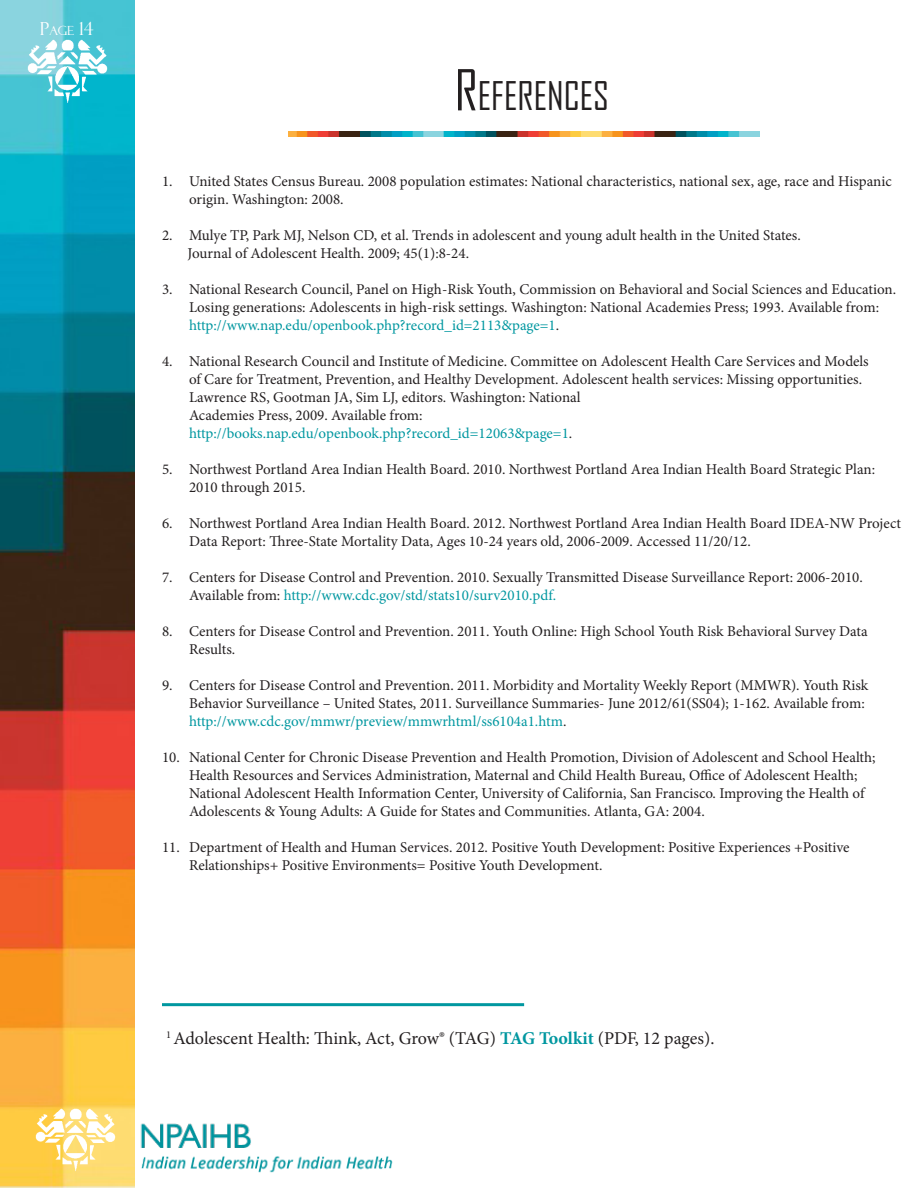
<style>
.page{position:relative;width:918px;height:1188px;background:#fff}
.page>*{position:absolute;margin:0;border:0;box-sizing:border-box;transform-origin:0 0}
.t1{font:37.8px "Agency FB";color:#231f20}
.t2{font:18px "Minion Pro";letter-spacing:-.025em;color:#231f20}
.t3{font:15px/18px "Minion Pro";color:#231f20}
.t4{font:12.6px "Felix Titling";color:#fff}
.s1{font-size:18px}
.s2{font-size:54px}
.s3{color:#0097a0}
.s4{font-weight:700;color:#0097a0}
</style>
<div class="page">
<img style="left:140px;top:1123px;width:253px;height:50px">
<img style="left:0;top:1px;width:135px;height:1187px">
<img style="left:23px;top:35px;width:89px;height:74px">
<img style="left:31px;top:1103px;width:90px;height:75px">
<img style="left:289px;top:131px;width:470px;height:6px">
<hr style="left:162px;top:1003px;width:362px;height:3px;background:#0097a0">
<p class="t4" style="left:40px;top:23px;width:55px"><span class="s1">P</span>age <span class="s1">14</span></p>
<h1 class="t1" style="left:455px;top:73px;width:156px"><span class="s2">R</span>EFERENCES</h1>
<p class="t3" style="left:189px;top:173px;width:704px;text-indent:-27px">1. United States Census Bureau. 2008 population estimates: National characteristics, national sex, age, race and Hispanic origin. Washington: 2008.</p>
<p class="t3" style="left:188px;top:227px;width:615px;text-indent:-26px">2. Mulye TP, Park MJ, Nelson CD, et al. Trends in adolescent and young adult health in the United States.<br>Journal of Adolescent Health. 2009; 45(1):8-24.</p>
<p class="t3" style="left:189px;top:281px;width:709px;text-indent:-27px">3. National Research Council, Panel on High-Risk Youth, Commission on Behavioral and Social Sciences and Education.<br>Losing generations: Adolescents in high-risk settings. Washington: National Academies Press; 1993. Available from: <span class="s3">http://www.nap.edu/openbook.php?record_id=2113&amp;page=1</span>.</p>
<p class="t3" style="left:189px;top:353px;width:681px;text-indent:-27px">4. National Research Council and Institute of Medicine. Committee on Adolescent Health Care Services and Models of Care for Treatment, Prevention, and Healthy Development. Adolescent health services: Missing opportunities.<br>Lawrence RS, Gootman JA, Sim LJ, editors. Washington: National<br>Academies Press, 2009. Available from:<br><span class="s3">http://books.nap.edu/openbook.php?record_id=12063&amp;page=1</span>.</p>
<p class="t3" style="left:189px;top:461px;width:688px;text-indent:-27px">5. Northwest Portland Area Indian Health Board. 2010. Northwest Portland Area Indian Health Board Strategic Plan:<br>2010 through 2015.</p>
<p class="t3" style="left:189px;top:515px;width:714px;text-indent:-27px">6. Northwest Portland Area Indian Health Board. 2012. Northwest Portland Area Indian Health Board IDEA-NW Project<br>Data Report: Three-State Mortality Data, Ages 10-24 years old, 2006-2009. Accessed 11/20/12.</p>
<p class="t3" style="left:189px;top:569px;width:675px;text-indent:-27px">7. Centers for Disease Control and Prevention. 2010. Sexually Transmitted Disease Surveillance Report: 2006-2010.<br>Available from: <span class="s3">http://www.cdc.gov/std/stats10/surv2010.pdf.</span></p>
<p class="t3" style="left:189px;top:623px;width:680px;text-indent:-27px">8. Centers for Disease Control and Prevention. 2011. Youth Online: High School Youth Risk Behavioral Survey Data<br>Results.</p>
<p class="t3" style="left:189px;top:677px;width:681px;text-indent:-27px">9. Centers for Disease Control and Prevention. 2011. Morbidity and Mortality Weekly Report (MMWR). Youth Risk<br>Behavior Surveillance – United States, 2011. Surveillance Summaries- June 2012/61(SS04); 1-162. Available from: <span class="s3">http://www.cdc.gov/mmwr/preview/mmwrhtml/ss6104a1.htm</span>.</p>
<p class="t3" style="left:189px;top:749px;width:688px;text-indent:-27px">10. National Center for Chronic Disease Prevention and Health Promotion, Division of Adolescent and School Health; Health Resources and Services Administration, Maternal and Child Health Bureau, Office of Adolescent Health; National Adolescent Health Information Center, University of California, San Francisco. Improving the Health of Adolescents &amp; Young Adults: A Guide for States and Communities. Atlanta, GA: 2004.</p>
<p class="t3" style="left:189px;top:839px;width:662px;text-indent:-27px">11. Department of Health and Human Services. 2012. Positive Youth Development: Positive Experiences +Positive<br>Relationships+ Positive Environments= Positive Youth Development.</p>
<p class="t2" style="left:166px;top:1026px;width:550px"><sup>1</sup> Adolescent Health: Think, Act, Grow® (TAG) <span class="s4">TAG Toolkit</span> (PDF, 12 pages).</p>
</div>
